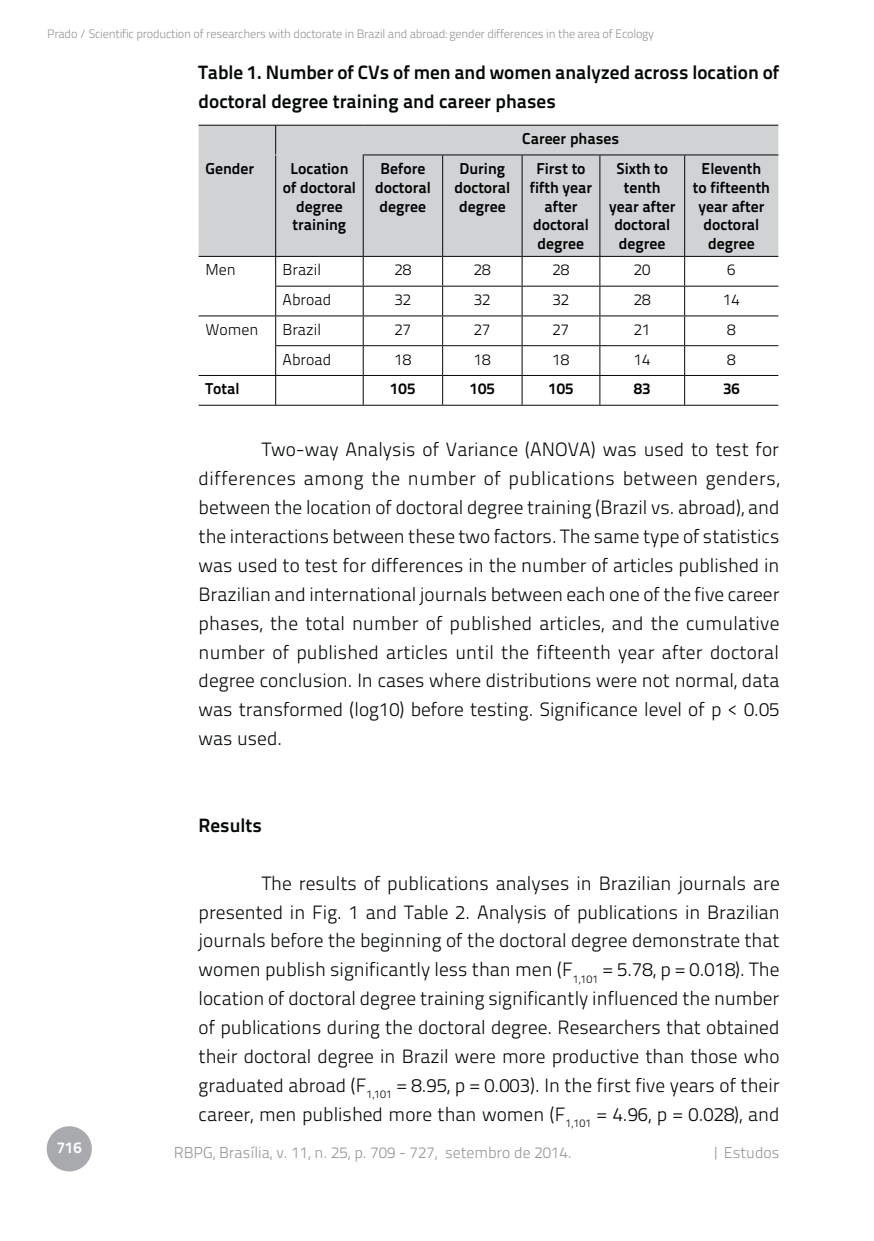
<style>
.page{position:relative;width:874px;height:1241px;background:#fff}
.page>*{position:absolute;margin:0;border:0;box-sizing:border-box;transform-origin:0 0}
.t1{font:19.25px/28.9px "Titillium Text 14 L 250 wt";color:#040809;text-align:justify}
.t2{font:19.25px/28.9px "Titillium Text 14 L 800 wt";color:#040809}
.t3{font:15.75px/18.9px "Titillium Text 14 L 800 wt";color:#010202;text-align:center}
.t4{font:15.75px "Titillium Text 14 L 250 wt";color:#010202}
.t5{font:15.75px "Titillium Text 14 L 250 wt";color:#939598}
.t6{font:15.75px "Titillium Text 14 L 800 wt";color:#fff}
.t7{font:12.25px "Titillium Text 14 L 250 wt";letter-spacing:-.02em;color:#939598}
</style>
<div class="page">
<div style="left:47px;top:1126px;width:45px;height:45px;background:#a8aaad;border-radius:50%"></div>
<div style="left:198px;top:126px;width:580px;height:130px;background:#d1d2d4"></div>
<hr style="left:198px;top:125px;width:165px;height:1px;background:#040809">
<svg style="left:275px;top:126px;width:1px;height:28px"></svg>
<hr style="left:363px;top:125px;width:79px;height:1px;background:#040809">
<hr style="left:442px;top:125px;width:336px;height:1px;background:#040809">
<hr style="left:275px;top:155px;width:1px;height:101px;background:#040809">
<hr style="left:362px;top:154px;width:80px;height:1px;background:#040809">
<hr style="left:362px;top:155px;width:1px;height:101px;background:#040809">
<hr style="left:442px;top:154px;width:80px;height:1px;background:#040809">
<hr style="left:442px;top:155px;width:1px;height:101px;background:#040809">
<hr style="left:522px;top:154px;width:77px;height:1px;background:#040809">
<hr style="left:521px;top:155px;width:1px;height:101px;background:#040809">
<hr style="left:599px;top:154px;width:85px;height:1px;background:#040809">
<hr style="left:599px;top:155px;width:1px;height:101px;background:#040809">
<hr style="left:684px;top:154px;width:94px;height:1px;background:#040809">
<hr style="left:684px;top:155px;width:1px;height:101px;background:#040809">
<hr style="left:198px;top:256px;width:165px;height:1px;background:#040809">
<hr style="left:363px;top:256px;width:79px;height:1px;background:#040809">
<hr style="left:442px;top:256px;width:80px;height:1px;background:#040809">
<hr style="left:522px;top:256px;width:77px;height:1px;background:#040809">
<hr style="left:599px;top:256px;width:85px;height:1px;background:#040809">
<hr style="left:684px;top:256px;width:94px;height:1px;background:#040809">
<hr style="left:275px;top:286px;width:88px;height:1px;background:#040809">
<hr style="left:363px;top:286px;width:79px;height:1px;background:#040809">
<hr style="left:442px;top:286px;width:80px;height:1px;background:#040809">
<hr style="left:522px;top:286px;width:77px;height:1px;background:#040809">
<hr style="left:599px;top:286px;width:85px;height:1px;background:#040809">
<hr style="left:684px;top:286px;width:94px;height:1px;background:#040809">
<hr style="left:198px;top:315px;width:165px;height:1px;background:#040809">
<hr style="left:363px;top:315px;width:79px;height:1px;background:#040809">
<hr style="left:442px;top:315px;width:80px;height:1px;background:#040809">
<hr style="left:522px;top:315px;width:77px;height:1px;background:#040809">
<hr style="left:599px;top:315px;width:85px;height:1px;background:#040809">
<hr style="left:684px;top:315px;width:94px;height:1px;background:#040809">
<hr style="left:275px;top:345px;width:88px;height:1px;background:#040809">
<hr style="left:363px;top:345px;width:79px;height:1px;background:#040809">
<hr style="left:442px;top:345px;width:80px;height:1px;background:#040809">
<hr style="left:522px;top:345px;width:77px;height:1px;background:#040809">
<hr style="left:599px;top:345px;width:85px;height:1px;background:#040809">
<hr style="left:684px;top:345px;width:94px;height:1px;background:#040809">
<hr style="left:198px;top:375px;width:165px;height:1px;background:#040809">
<svg style="left:275px;top:257px;width:1px;height:148px"></svg>
<hr style="left:363px;top:375px;width:79px;height:1px;background:#040809">
<svg style="left:362px;top:257px;width:1px;height:148px"></svg>
<hr style="left:442px;top:375px;width:80px;height:1px;background:#040809">
<svg style="left:442px;top:257px;width:1px;height:148px"></svg>
<hr style="left:522px;top:375px;width:77px;height:1px;background:#040809">
<svg style="left:521px;top:257px;width:1px;height:148px"></svg>
<hr style="left:599px;top:375px;width:85px;height:1px;background:#040809">
<svg style="left:599px;top:257px;width:1px;height:148px"></svg>
<hr style="left:684px;top:375px;width:94px;height:1px;background:#040809">
<svg style="left:684px;top:257px;width:1px;height:148px"></svg>
<hr style="left:198px;top:405px;width:244px;height:1px;background:#040809">
<hr style="left:442px;top:405px;width:336px;height:1px;background:#040809">
<p class="t7" style="left:47px;top:29px;width:608px">Prado / Scientific production of researchers with doctorate in Brazil and abroad: gender differences in the area of Ecology</p>
<p class="t2" style="left:198px;top:60px;width:582px">Table 1. Number of CVs of men and women analyzed across location of doctoral degree training and career phases</p>
<p class="t3" style="left:522px;top:131px;width:98px">Career phases</p>
<p class="t3" style="left:205px;top:161px;width:50px">Gender</p>
<p class="t3" style="left:283px;top:161px;width:75px">Location of doctoral degree training</p>
<p class="t3" style="left:375px;top:161px;width:57px">Before doctoral degree</p>
<p class="t3" style="left:454px;top:161px;width:57px">During doctoral degree</p>
<p class="t3" style="left:529px;top:161px;width:64px">First to fifth year after doctoral degree</p>
<p class="t3" style="left:609px;top:161px;width:68px">Sixth to tenth year after doctoral degree</p>
<p class="t3" style="left:692px;top:161px;width:79px">Eleventh to fifteenth year after doctoral degree</p>
<p class="t4" style="left:205px;top:264px;width:32px">Men</p>
<p class="t4" style="left:282px;top:264px;width:40px">Brazil</p>
<p class="t4" style="left:394px;top:264px;width:18px">28</p>
<p class="t4" style="left:474px;top:264px;width:18px">28</p>
<p class="t4" style="left:552px;top:264px;width:18px">28</p>
<p class="t4" style="left:633px;top:264px;width:18px">20</p>
<p class="t4" style="left:727px;top:264px;width:10px">6</p>
<p class="t4" style="left:282px;top:294px;width:50px">Abroad</p>
<p class="t4" style="left:394px;top:294px;width:18px">32</p>
<p class="t4" style="left:474px;top:294px;width:18px">32</p>
<p class="t4" style="left:552px;top:294px;width:18px">32</p>
<p class="t4" style="left:633px;top:294px;width:18px">28</p>
<p class="t4" style="left:722px;top:294px;width:18px">14</p>
<p class="t4" style="left:205px;top:323px;width:54px">Women</p>
<p class="t4" style="left:282px;top:323px;width:40px">Brazil</p>
<p class="t4" style="left:394px;top:323px;width:18px">27</p>
<p class="t4" style="left:474px;top:323px;width:18px">27</p>
<p class="t4" style="left:552px;top:323px;width:18px">27</p>
<p class="t4" style="left:633px;top:323px;width:18px">21</p>
<p class="t4" style="left:727px;top:323px;width:10px">8</p>
<p class="t4" style="left:282px;top:353px;width:50px">Abroad</p>
<p class="t4" style="left:394px;top:353px;width:18px">18</p>
<p class="t4" style="left:474px;top:353px;width:18px">18</p>
<p class="t4" style="left:552px;top:353px;width:18px">18</p>
<p class="t4" style="left:633px;top:353px;width:18px">14</p>
<p class="t4" style="left:727px;top:353px;width:10px">8</p>
<p class="t3" style="left:205px;top:381px;width:35px">Total</p>
<p class="t3" style="left:390px;top:381px;width:27px">105</p>
<p class="t3" style="left:469px;top:381px;width:27px">105</p>
<p class="t3" style="left:548px;top:381px;width:27px">105</p>
<p class="t3" style="left:633px;top:381px;width:18px">83</p>
<p class="t3" style="left:722px;top:381px;width:18px">36</p>
<p class="t1" style="left:198px;top:437px;width:582px;text-indent:63px">Two-way Analysis of Variance (ANOVA) was used to test for differences among the number of publications between genders, between the location of doctoral degree training (Brazil vs. abroad), and the interactions between these two factors. The same type of statistics was used to test for differences in the number of articles published in Brazilian and international journals between each one of the five career phases, the total number of published articles, and the cumulative number of published articles until the fifteenth year after doctoral degree conclusion. In cases where distributions were not normal, data was transformed (log10) before testing. Significance level of p &lt; 0.05 was used.</p>
<p class="t2" style="left:198px;top:813px;width:65px">Results</p>
<p class="t6" style="left:57px;top:1142px;width:27px">716</p>
<p class="t1" style="left:198px;top:870px;width:582px;text-indent:63px">The results of publications analyses in Brazilian journals are presented in Fig. 1 and Table 2. Analysis of publications in Brazilian journals before the beginning of the doctoral degree demonstrate that women publish significantly less than men (F<sub>1,101</sub> = 5.78, p = 0.018). The location of doctoral degree training significantly influenced the number of publications during the doctoral degree. Researchers that obtained their doctoral degree in Brazil were more productive than those who graduated abroad (F<sub>1,101</sub> = 8.95, p = 0.003). In the first five years of their career, men published more than women (F<sub>1,101</sub> = 4.96, p = 0.028), and</p>
<p class="t5" style="left:174px;top:1146px;width:399px">RBPG, Brasília, v. 11, n. 25, p. 709 - 727, setembro de 2014.</p>
<p class="t5" style="left:711px;top:1146px;width:69px">| Estudos</p>
</div>
